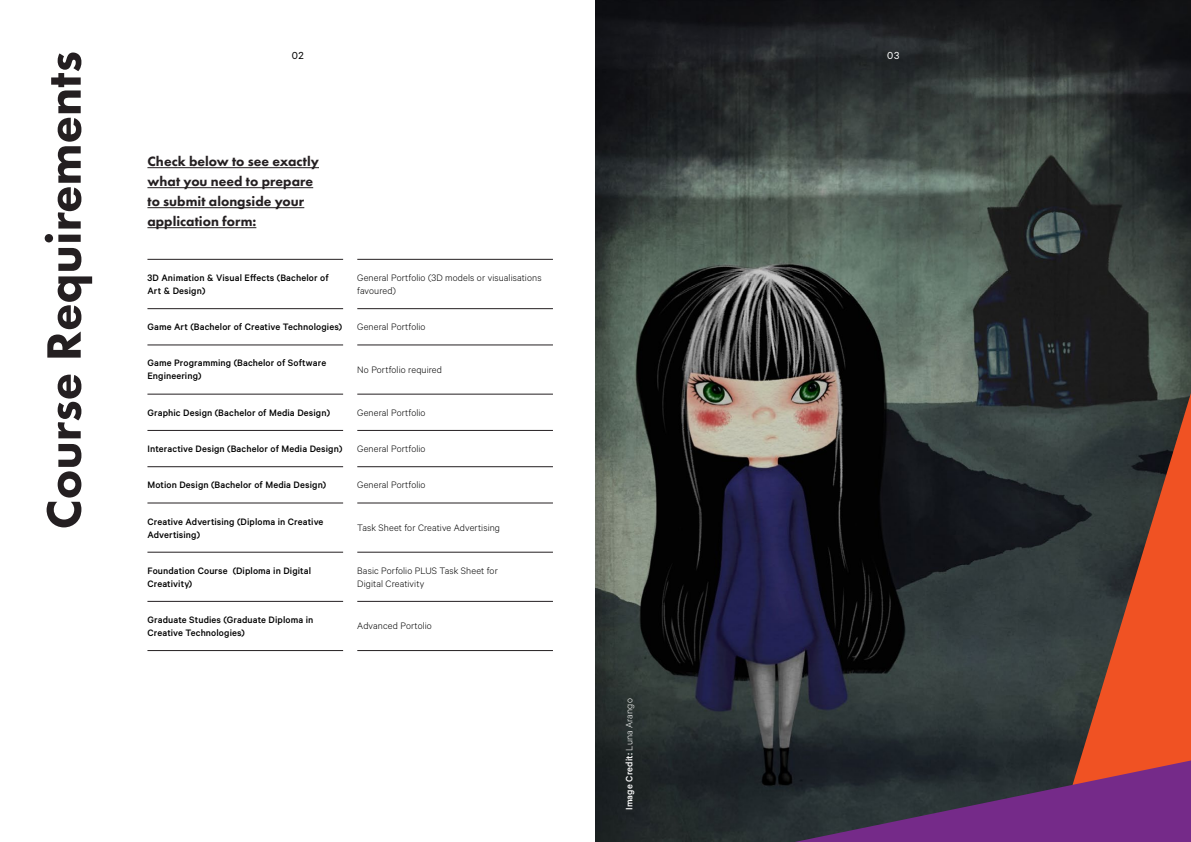
<style>
.page{position:relative;width:1191px;height:842px;background:#fff}
.page>*{position:absolute;margin:0;border:0;box-sizing:border-box;transform-origin:0 0}
.t1{font:800 50px "Futura PT";color:#241f21}
.t2{font:800 14px/20px "Futura PT";color:#241f21}
.t3{font:11.5px "Calibre";color:#000}
.t4{font:11.5px "Calibre";color:#fff}
.t5{font:500 10.5px/13px "Calibre";letter-spacing:.01em;color:#000}
.t6{font:300 10.5px/13px "Calibre";letter-spacing:.01em;color:#000}
.t7{font:500 10.5px "Calibre";letter-spacing:.01em;color:#fff}
.s1{font-weight:300}
</style>
<div class="page">
<hr style="left:147px;top:167px;width:172px;height:1px;background:#241f21">
<hr style="left:147px;top:187px;width:166px;height:1px;background:#241f21">
<hr style="left:147px;top:207px;width:157px;height:1px;background:#241f21">
<hr style="left:147px;top:227px;width:109px;height:1px;background:#241f21">
<hr style="left:147px;top:259px;width:196px;height:1px;background:#241f21">
<hr style="left:357px;top:259px;width:196px;height:1px;background:#241f21">
<hr style="left:357px;top:308px;width:196px;height:1px;background:#241f21">
<hr style="left:147px;top:308px;width:196px;height:1px;background:#241f21">
<hr style="left:147px;top:344px;width:196px;height:1px;background:#241f21">
<hr style="left:147px;top:394px;width:196px;height:1px;background:#241f21">
<hr style="left:147px;top:552px;width:196px;height:1px;background:#241f21">
<hr style="left:147px;top:601px;width:196px;height:1px;background:#241f21">
<hr style="left:147px;top:650px;width:196px;height:1px;background:#241f21">
<hr style="left:357px;top:344px;width:196px;height:1px;background:#241f21">
<hr style="left:357px;top:430px;width:196px;height:1px;background:#241f21">
<hr style="left:357px;top:466px;width:196px;height:1px;background:#241f21">
<hr style="left:357px;top:502px;width:196px;height:1px;background:#241f21">
<hr style="left:357px;top:394px;width:196px;height:1px;background:#241f21">
<hr style="left:357px;top:552px;width:196px;height:1px;background:#241f21">
<img style="left:595px;top:0;width:596px;height:842px">
<hr style="left:357px;top:650px;width:196px;height:1px;background:#241f21">
<hr style="left:357px;top:601px;width:196px;height:1px;background:#241f21">
<hr style="left:147px;top:430px;width:196px;height:1px;background:#241f21">
<hr style="left:147px;top:466px;width:196px;height:1px;background:#241f21">
<hr style="left:147px;top:502px;width:196px;height:1px;background:#241f21">
<svg style="left:1055px;top:393px;width:136px;height:367px;background:#7c4230"></svg>
<svg style="left:794px;top:760px;width:397px;height:82px;background:#552d5c"></svg>
<h1 class="t1" style="left:33px;top:529px;width:480px;rotate:-90deg">Course Requirements</h1>
<p class="t3" style="left:292px;top:48px;width:13px">02</p>
<h2 class="t2" style="left:147px;top:151px;width:173px">Check below to see exactly what you need to prepare to submit alongside your application form:</h2>
<p class="t5" style="left:147px;top:271px;width:183px">3D Animation &amp; Visual Effects (Bachelor of<br>Art &amp; Design)</p>
<p class="t5" style="left:147px;top:320px;width:196px">Game Art (Bachelor of Creative Technologies)</p>
<p class="t5" style="left:147px;top:356px;width:180px">Game Programming (Bachelor of Software<br>Engineering)</p>
<p class="t5" style="left:147px;top:406px;width:184px">Graphic Design (Bachelor of Media Design)</p>
<p class="t5" style="left:147px;top:442px;width:196px">Interactive Design (Bachelor of Media Design)</p>
<p class="t5" style="left:147px;top:478px;width:180px">Motion Design (Bachelor of Media Design)</p>
<p class="t5" style="left:147px;top:514px;width:177px">Creative Advertising (Diploma in Creative<br>Advertising)</p>
<p class="t5" style="left:147px;top:564px;width:165px">Foundation Course (Diploma in Digital<br>Creativity)</p>
<p class="t5" style="left:147px;top:613px;width:167px">Graduate Studies (Graduate Diploma in<br>Creative Technologies)</p>
<p class="t6" style="left:357px;top:271px;width:186px">General Portfolio (3D models or visualisations favoured)</p>
<p class="t6" style="left:357px;top:320px;width:70px">General Portfolio</p>
<p class="t6" style="left:357px;top:363px;width:86px">No Portfolio required</p>
<p class="t6" style="left:357px;top:405px;width:70px">General Portfolio</p>
<p class="t6" style="left:357px;top:442px;width:70px">General Portfolio</p>
<p class="t6" style="left:357px;top:478px;width:70px">General Portfolio</p>
<p class="t6" style="left:357px;top:521px;width:144px">Task Sheet for Creative Advertising</p>
<p class="t6" style="left:357px;top:564px;width:142px">Basic Porfolio PLUS Task Sheet for<br>Digital Creativity</p>
<p class="t6" style="left:357px;top:619px;width:76px">Advanced Portolio</p>
<p class="t7" style="left:623px;top:810px;width:113px;rotate:-90deg">Image Credit: <span class="s1">Luna Arango</span></p>
<p class="t4" style="left:887px;top:48px;width:14px">03</p>
</div>
